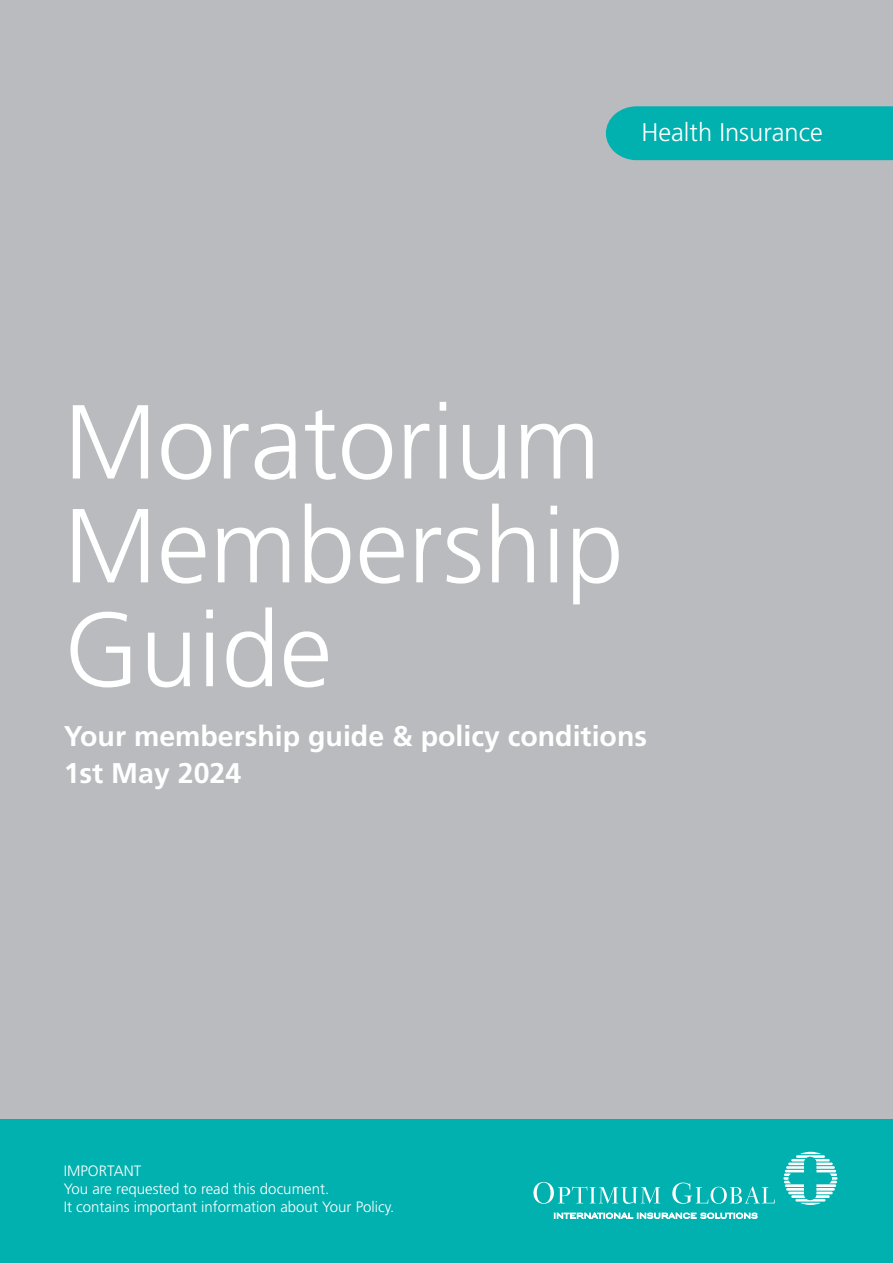
<style>
.page{position:relative;width:893px;height:1263px;background:#fff}
.page>*{position:absolute;margin:0;border:0;box-sizing:border-box;transform-origin:0 0}
.t1{font:300 105px/103.8px "Frutiger LT Std";color:#fff}
.t2{font:700 28.5px/36.2px "Frutiger LT Std";color:#fff}
.t3{font:300 25.5px "Frutiger LT Std";color:#fff}
.t4{font:300 15px "Frutiger LT Std";color:#fff}
</style>
<div class="page">
<div style="left:0;top:1113px;width:893px;height:150px;background:#00b1b0"></div>
<div style="left:0;top:0;width:893px;height:1118px;background:#babbbe"></div>
<div style="left:606px;top:106px;width:287px;height:54px;background:#00b1b0"></div>
<svg style="left:783px;top:1152px;width:54px;height:53px"></svg>
<svg style="left:533px;top:1182px;width:127px;height:22px"></svg>
<svg style="left:672px;top:1182px;width:103px;height:22px"></svg>
<svg style="left:554px;top:1213px;width:203px;height:5px"></svg>
<p class="t3" style="left:641px;top:118px;width:183px">Health Insurance</p>
<p class="t1" style="left:64px;top:392px;width:562px">Moratorium<br>Membership<br>Guide</p>
<p class="t2" style="left:64px;top:718px;width:585px">Your membership guide &amp; policy conditions<br>1st May 2024</p>
<p class="t4" style="left:64px;top:1163px;width:79px">IMPORTANT</p>
<p class="t4" style="left:64px;top:1181px;width:267px">You are requested to read this document.</p>
<p class="t4" style="left:64px;top:1199px;width:332px">It contains important information about Your Policy.</p>
</div>
